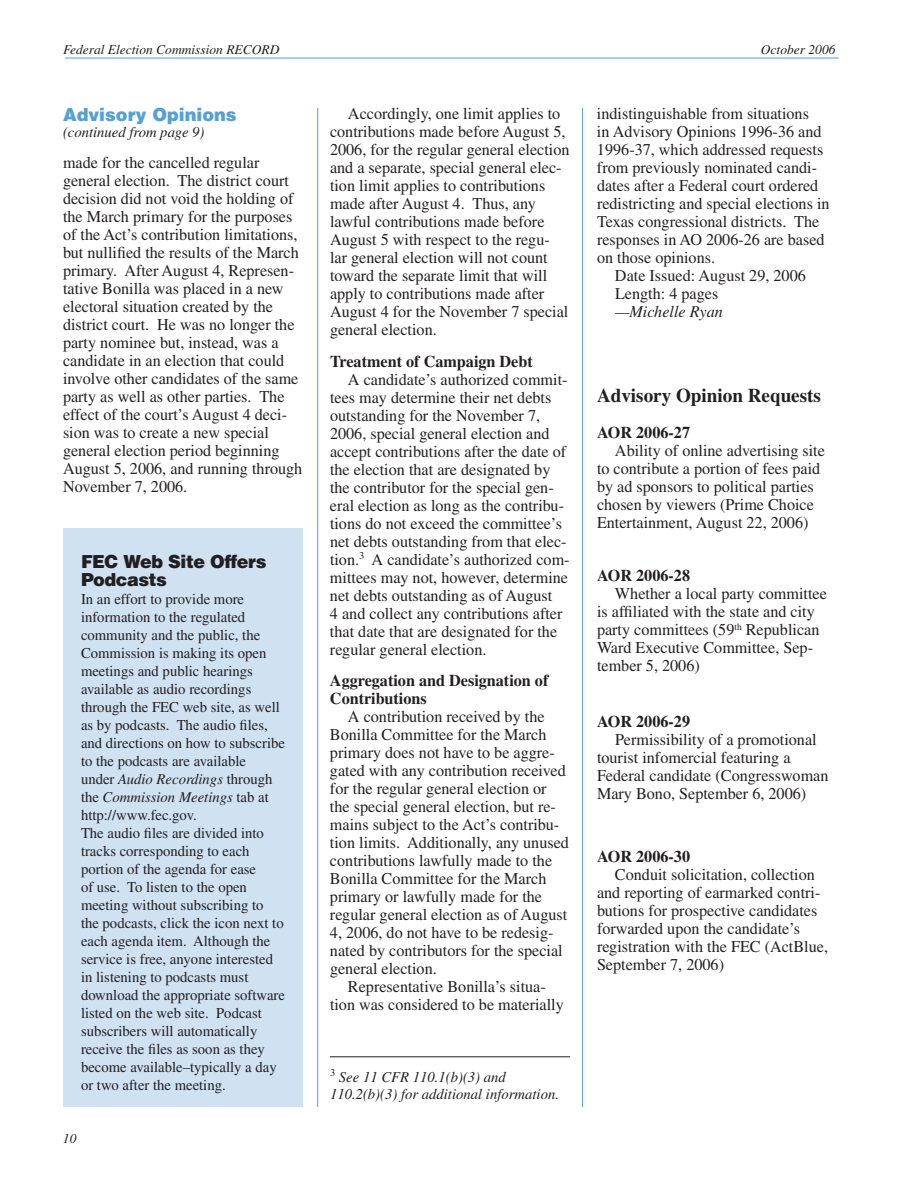
<style>
.page{position:relative;width:918px;height:1188px;background:#fff}
.page>*{position:absolute;margin:0;border:0;box-sizing:border-box;transform-origin:0 0}
.t1{font:700 19.5px "Times LT Std";color:#231f20}
.t2{font:900 18px/18px "Helvetica LT Std";letter-spacing:-.025em;color:#231f20}
.t3{font:900 18px "Helvetica LT Std";color:#56a0d5}
.t4{font:16.5px/18px "Times LT Std";color:#231f20}
.t5{font:700 16.5px/18px "Times LT Std";color:#231f20}
.t6{font:italic 16.5px "Times LT Std";color:#231f20}
.t7{font:15px/18px "Times LT Std";color:#231f20}
.t8{font:italic 15px/16.5px "Times LT Std";color:#231f20}
.t9{font:italic 13.5px "Times LT Std";color:#231f20}
.s1{font-style:italic}
</style>
<div class="page">
<hr style="left:317px;top:108px;width:1px;height:999px;background:#56a0d5">
<hr style="left:582px;top:108px;width:1px;height:999px;background:#56a0d5">
<hr style="left:65px;top:58px;width:774px;height:1px;background:#56a0d5">
<div style="left:63px;top:528px;width:240px;height:579px;background:#d0e1f2"></div>
<hr style="left:330px;top:1057px;width:240px;height:1px;background:#231f20">
<p class="t9" style="left:63px;top:42px;width:218px">Federal Election Commission RECORD</p>
<p class="t9" style="left:761px;top:42px;width:76px">October 2006</p>
<p class="t3" style="left:63px;top:103px;width:175px">Advisory Opinions</p>
<p class="t8" style="left:63px;top:124px;width:143px">(continued from page 9)</p>
<p class="t4" style="left:63px;top:153px;width:241px">made for the cancelled regular general election. The district court decision did not void the holding of the March primary for the purposes of the Act’s contribution limitations, but nullified the results of the March primary. After August 4, Represen&shy;tative Bonilla was placed in a new electoral situation created by the district court. He was no longer the party nominee but, instead, was a candidate in an election that could involve other candidates of the same party as well as other parties. The effect of the court’s August 4 deci&shy;sion was to create a new special general election period beginning August 5, 2006, and running through November 7, 2006.</p>
<p class="t2" style="left:81px;top:552px;width:187px">FEC Web Site Offers<br>Podcasts</p>
<p class="t7" style="left:81px;top:590px;width:206px">In an effort to provide more information to the regulated community and the public, the<br>Commission is making its open meetings and public hearings available as audio recordings through the FEC web site, as well as by podcasts. The audio files, and directions on how to subscribe to the podcasts are available<br>under <span class="s1">Audio Recordings</span> through the <span class="s1">Commission Meetings</span> tab at http://www.fec.gov.<br>The audio files are divided into tracks corresponding to each portion of the agenda for ease<br>of use. To listen to the open meeting without subscribing to the podcasts, click the icon next to each agenda item. Although the service is free, anyone interested in listening to podcasts must download the appropriate software listed on the web site. Podcast subscribers will automatically receive the files as soon as they become available–typically a day or two after the meeting.</p>
<p class="t9" style="left:63px;top:1131px;width:15px">10</p>
<p class="t4" style="left:330px;top:105px;width:241px;text-indent:18px">Accordingly, one limit applies to contributions made before August 5, 2006, for the regular general election and a separate, special general elec&shy;tion limit applies to contributions made after August 4. Thus, any lawful contributions made before August 5 with respect to the regu&shy;lar general election will not count toward the separate limit that will apply to contributions made after August 4 for the November 7 special general election.</p>
<p class="t5" style="left:330px;top:352px;width:204px">Treatment of Campaign Debt</p>
<p class="t4" style="left:330px;top:370px;width:241px;text-indent:18px">A candidate’s authorized commit&shy;tees may determine their net debts outstanding for the November 7, 2006, special general election and accept contributions after the date of the election that are designated by the contributor for the special gen&shy;eral election as long as the contribu&shy;tions do not exceed the committee’s net debts outstanding from that elec&shy;tion.<sup>3</sup> A candidate’s authorized com&shy;mittees may not, however, determine net debts outstanding as of August<br>4 and collect any contributions after that date that are designated for the regular general election.</p>
<p class="t5" style="left:330px;top:671px;width:220px">Aggregation and Designation of<br>Contributions</p>
<p class="t4" style="left:330px;top:708px;width:241px;text-indent:18px">A contribution received by the Bonilla Committee for the March primary does not have to be aggre&shy;gated with any contribution received for the regular general election or the special general election, but re&shy;mains subject to the Act’s contribu&shy;tion limits. Additionally, any unused contributions lawfully made to the Bonilla Committee for the March primary or lawfully made for the regular general election as of August 4, 2006, do not have to be redesig&shy;nated by contributors for the special general election.</p>
<p class="t4" style="left:330px;top:978px;width:235px;text-align:center">Representative Bonilla’s situa-<br>tion was considered to be materially</p>
<p class="t8" style="left:330px;top:1069px;width:231px"><sup>3</sup> See 11 CFR 110.1(b)(3) and<br>110.2(b)(3) for additional information.</p>
<p class="t4" style="left:597px;top:105px;width:234px">indistinguishable from situations<br>in Advisory Opinions 1996-36 and 1996-37, which addressed requests from previously nominated candi&shy;dates after a Federal court ordered redistricting and special elections in Texas congressional districts. The responses in AO 2006-26 are based on those opinions.</p>
<p class="t4" style="left:615px;top:267px;width:192px">Date Issued: August 29, 2006<br>Length: 4 pages</p>
<p class="t6" style="left:615px;top:303px;width:109px">—Michelle Ryan</p>
<p class="t1" style="left:597px;top:384px;width:226px">Advisory Opinion Requests</p>
<p class="t5" style="left:597px;top:423px;width:95px">AOR 2006-27</p>
<p class="t4" style="left:597px;top:442px;width:229px;text-indent:18px">Ability of online advertising site to contribute a portion of fees paid by ad sponsors to political parties chosen by viewers (Prime Choice Entertainment, August 22, 2006)</p>
<p class="t5" style="left:597px;top:566px;width:95px">AOR 2006-28</p>
<p class="t4" style="left:597px;top:585px;width:231px;text-indent:18px">Whether a local party committee is affiliated with the state and city party committees (59<sup>th</sup> Republican<br>Ward Executive Committee, Sep&shy;tember 5, 2006)</p>
<p class="t5" style="left:597px;top:712px;width:95px">AOR 2006-29</p>
<p class="t4" style="left:597px;top:731px;width:233px;text-indent:18px">Permissibility of a promotional tourist infomercial featuring a<br>Federal candidate (Congresswoman<br>Mary Bono, September 6, 2006)</p>
<p class="t5" style="left:597px;top:847px;width:95px">AOR 2006-30</p>
<p class="t4" style="left:597px;top:866px;width:233px;text-indent:18px">Conduit solicitation, collection and reporting of earmarked contri&shy;butions for prospective candidates forwarded upon the candidate’s registration with the FEC (ActBlue,<br>September 7, 2006)</p>
</div>
